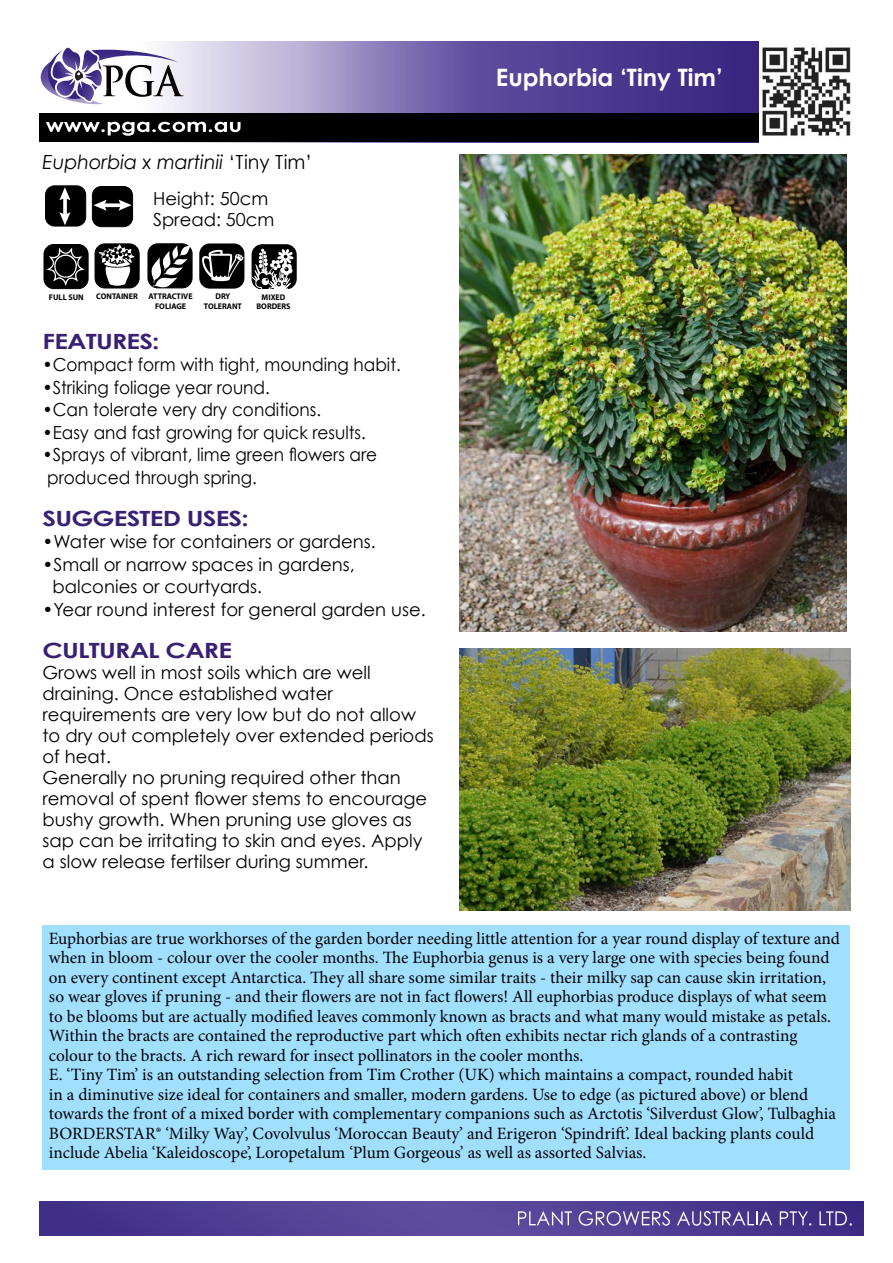
<style>
.page{position:relative;width:893px;height:1263px;background:#fff}
.page>*{position:absolute;margin:0;border:0;box-sizing:border-box;transform-origin:0 0}
.t1{font:700 24px "Century Gothic";color:#fff}
.t2{font:700 21px "Century Gothic";letter-spacing:-.03em;color:#392074;scale:1.25 1}
.t3{font:italic 19.5px "Century Gothic";color:#000}
.t4{font:18px/21px "Century Gothic";color:#000}
.t5{font:18px "Century Gothic";color:#000;scale:.94 1}
.t6{font:17.25px/19.5px "Minion Pro";letter-spacing:-.005em;color:#000}
.t7{font:700 8.25px/9.9px "Myriad";color:#000;text-align:center}
.s1{font-style:normal}
</style>
<div class="page">
<svg style="left:241px;top:41px;width:518px;height:72px;background:#6d5ea5"></svg>
<div style="left:40px;top:113px;width:719px;height:29px;background:#000001"></div>
<svg style="left:39px;top:1201px;width:824px;height:34px;background:#4f3d93"></svg>
<svg style="left:518px;top:1211px;width:54px;height:14px"></svg>
<svg style="left:579px;top:1211px;width:91px;height:15px"></svg>
<svg style="left:677px;top:1211px;width:95px;height:15px"></svg>
<svg style="left:780px;top:1211px;width:31px;height:14px"></svg>
<svg style="left:819px;top:1211px;width:33px;height:14px"></svg>
<div style="left:45px;top:185px;width:41px;height:41px;border:1px solid #000;border-radius:9px"></div>
<div style="left:92px;top:186px;width:41px;height:41px;border:1px solid #000;border-radius:9px"></div>
<svg style="left:39px;top:41px;width:202px;height:184px"></svg>
<div style="left:43px;top:925px;width:807px;height:244px;background:#a1dfff"></div>
<img style="left:459px;top:154px;width:388px;height:477px">
<div style="left:95px;top:244px;width:44px;height:44px;background:#000;border-radius:10px"></div>
<div style="left:95px;top:243px;width:45px;height:45px;border:1px solid #000;border-radius:10px"></div>
<div style="left:44px;top:244px;width:44px;height:45px;background:#000;border-radius:10px"></div>
<div style="left:44px;top:244px;width:45px;height:45px;border:1px solid #000;border-radius:10px"></div>
<svg style="left:46px;top:247px;width:39px;height:39px"></svg>
<svg style="left:99px;top:244px;width:36px;height:42px"></svg>
<div style="left:148px;top:244px;width:44px;height:44px;background:#000;border-radius:10px"></div>
<div style="left:148px;top:243px;width:44px;height:45px;border:1px solid #000;border-radius:10px"></div>
<div style="left:200px;top:244px;width:44px;height:44px;background:#000;border-radius:10px"></div>
<div style="left:199px;top:244px;width:45px;height:44px;border:1px solid #000;border-radius:10px"></div>
<svg style="left:202px;top:250px;width:42px;height:32px"></svg>
<svg style="left:151px;top:244px;width:41px;height:44px"></svg>
<div style="left:252px;top:244px;width:45px;height:45px;border:1px solid #000;border-radius:10px"></div>
<svg style="left:251px;top:246px;width:45px;height:43px"></svg>
<img style="left:762px;top:47px;width:88px;height:89px">
<img style="left:459px;top:648px;width:391px;height:262px">
<p class="t3" style="left:43px;top:150px;width:271px">Euphorbia x martinii <span class="s1">‘Tiny Tim’</span></p>
<p class="t4" style="left:153px;top:188px;width:117px">Height: 50cm</p>
<p class="t4" style="left:153px;top:209px;width:123px">Spread: 50cm</p>
<p class="t7" style="left:96px;top:291px;width:43px">CONTAINER</p>
<p class="t7" style="left:204px;top:292px;width:40px">DRY<br>TOLERANT</p>
<p class="t7" style="left:149px;top:292px;width:46px">ATTRACTIVE<br>FOLIAGE</p>
<p class="t7" style="left:49px;top:292px;width:36px">FULL SUN</p>
<p class="t7" style="left:256px;top:292px;width:36px">MIXED<br>BORDERS</p>
<p class="t2" style="left:43px;top:328px;width:95px">FEATURES:</p>
<p class="t5" style="left:43px;top:353px;width:383px">•Compact form with tight, mounding habit.</p>
<p class="t5" style="left:43px;top:376px;width:243px">•Striking foliage year round.</p>
<p class="t5" style="left:43px;top:398px;width:298px">•Can tolerate very dry conditions.</p>
<p class="t5" style="left:43px;top:421px;width:345px">•Easy and fast growing for quick results.</p>
<p class="t5" style="left:43px;top:443px;width:358px">•Sprays of vibrant, lime green flowers are</p>
<p class="t5" style="left:47px;top:466px;width:224px">produced through spring.</p>
<p class="t2" style="left:43px;top:505px;width:167px">SUGGESTED USES:</p>
<p class="t4" style="left:43px;top:531px;width:335px">•Water wise for containers or gardens.</p>
<p class="t4" style="left:43px;top:553px;width:314px">•Small or narrow spaces in gardens,</p>
<p class="t4" style="left:52px;top:576px;width:211px">balconies or courtyards.</p>
<p class="t4" style="left:43px;top:598px;width:385px">•Year round interest for general garden use.</p>
<p class="t2" style="left:43px;top:637px;width:153px">CULTURAL CARE</p>
<p class="t4" style="left:43px;top:661px;width:393px">Grows well in most soils which are well draining. Once established water requirements are very low but do not allow to dry out completely over extended periods of heat.</p>
<p class="t4" style="left:43px;top:766px;width:386px">Generally no pruning required other than removal of spent flower stems to encourage bushy growth. When pruning use gloves as sap can be irritating to skin and eyes. Apply a slow release fertilser during summer.</p>
<p class="t1" style="left:496px;top:62px;width:229px">Euphorbia ‘Tiny Tim’</p>
<p class="t6" style="left:49px;top:928px;width:792px">Euphorbias are true workhorses of the garden border needing little attention for a year round display of texture and when in bloom - colour over the cooler months. The Euphorbia genus is a very large one with species being found on every continent except Antarctica. They all share some similar traits - their milky sap can cause skin irritation, so wear gloves if pruning - and their flowers are not in fact flowers! All euphorbias produce displays of what seem to be blooms but are actually modified leaves commonly known as bracts and what many would mistake as petals.<br>Within the bracts are contained the reproductive part which often exhibits nectar rich glands of a contrasting colour to the bracts. A rich reward for insect pollinators in the cooler months.</p>
<p class="t6" style="left:49px;top:1065px;width:789px">E. ‘Tiny Tim’ is an outstanding selection from Tim Crother (UK) which maintains a compact, rounded habit<br>in a diminutive size ideal for containers and smaller, modern gardens. Use to edge (as pictured above) or blend towards the front of a mixed border with complementary companions such as Arctotis ‘Silverdust Glow’, Tulbaghia BORDERSTAR® ‘Milky Way’, Covolvulus ‘Moroccan Beauty’ and Erigeron ‘Spindrift’. Ideal backing plants could include Abelia ‘Kaleidoscope’, Loropetalum ‘Plum Gorgeous’ as well as assorted Salvias.</p>
</div>
